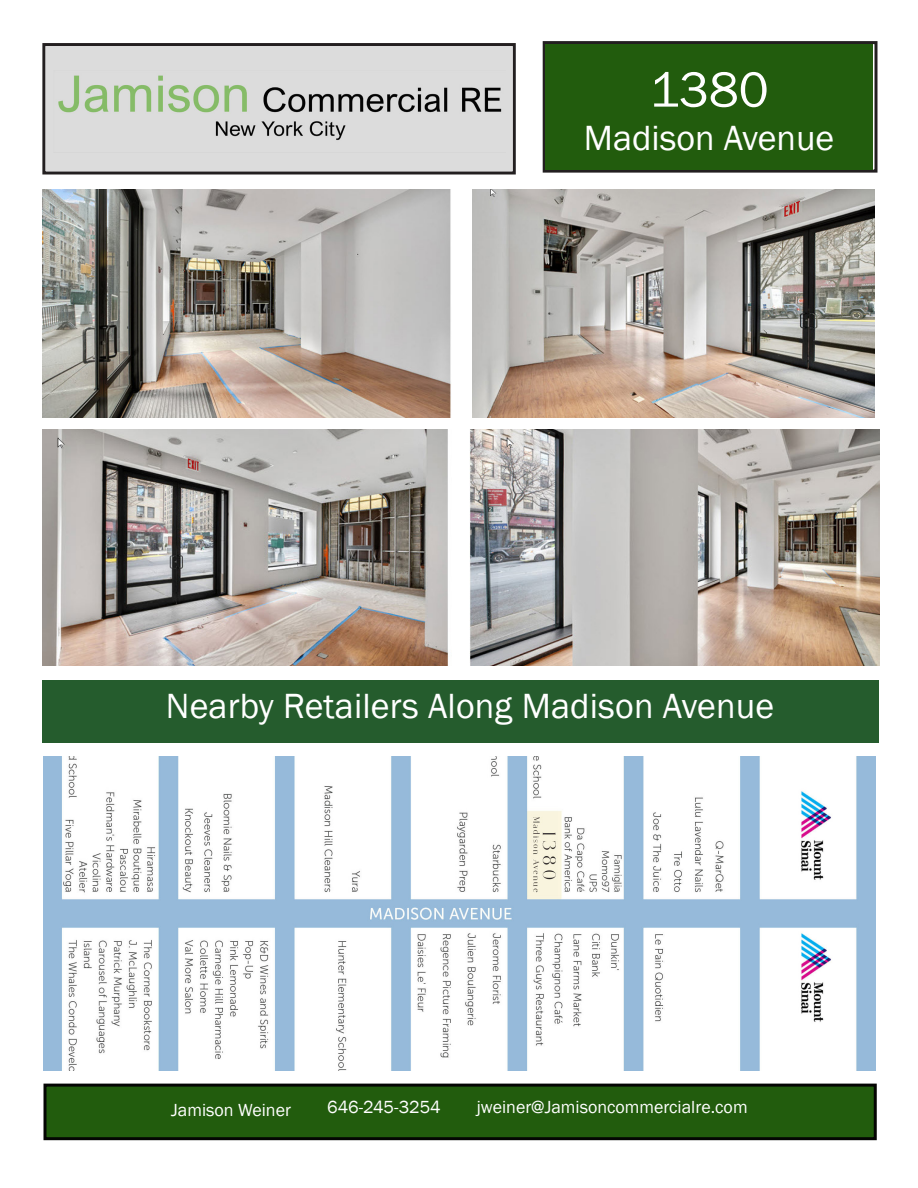
<style>
.page{position:relative;width:918px;height:1188px;background:#fff}
.page>*{position:absolute;margin:0;border:0;box-sizing:border-box;transform-origin:0 0}
.Paragraph_Style1{font:51px "Franklin Gothic";color:#fff}
.Paragraph_Style1-2{font:36px "Franklin Gothic";letter-spacing:.005em;color:#fff}
.t1{font:18px "Franklin Gothic";color:#fff}
</style>
<div class="page">
<div style="left:42px;top:43px;width:474px;height:131px;border:3px solid #231f20"></div>
<div style="left:543px;top:41px;width:335px;height:132px;border:3px solid #231f20"></div>
<div style="left:545px;top:45px;width:328px;height:125px;background:#225c0d"></div>
<div style="left:46px;top:47px;width:466px;height:124px;background:#dcdcdc"></div>
<img style="left:58px;top:75px;width:444px;height:65px">
<div style="left:44px;top:1084px;width:833px;height:56px;background:#225c0d;border:3px solid #040503"></div>
<img style="left:42px;top:190px;width:409px;height:228px">
<img style="left:473px;top:190px;width:401px;height:228px">
<img style="left:44px;top:756px;width:832px;height:315px">
<div style="left:42px;top:680px;width:837px;height:63px;background:#255c2d"></div>
<img style="left:42px;top:429px;width:406px;height:237px">
<img style="left:470px;top:429px;width:409px;height:237px">
<p class="Paragraph_Style1" style="left:649px;top:58px;width:121px">1380</p>
<p class="Paragraph_Style1-2" style="left:584px;top:115px;width:252px">Madison Avenue</p>
<p class="Paragraph_Style1-2" style="left:166px;top:684px;width:610px">Nearby Retailers Along Madison Avenue</p>
<p class="t1" style="left:171px;top:1099px;width:121px">Jamison Weiner</p>
<p class="t1" style="left:327px;top:1096px;width:115px">646-245-3254</p>
<p class="t1" style="left:477px;top:1096px;width:272px">jweiner@Jamisoncommercialre.com</p>
</div>
